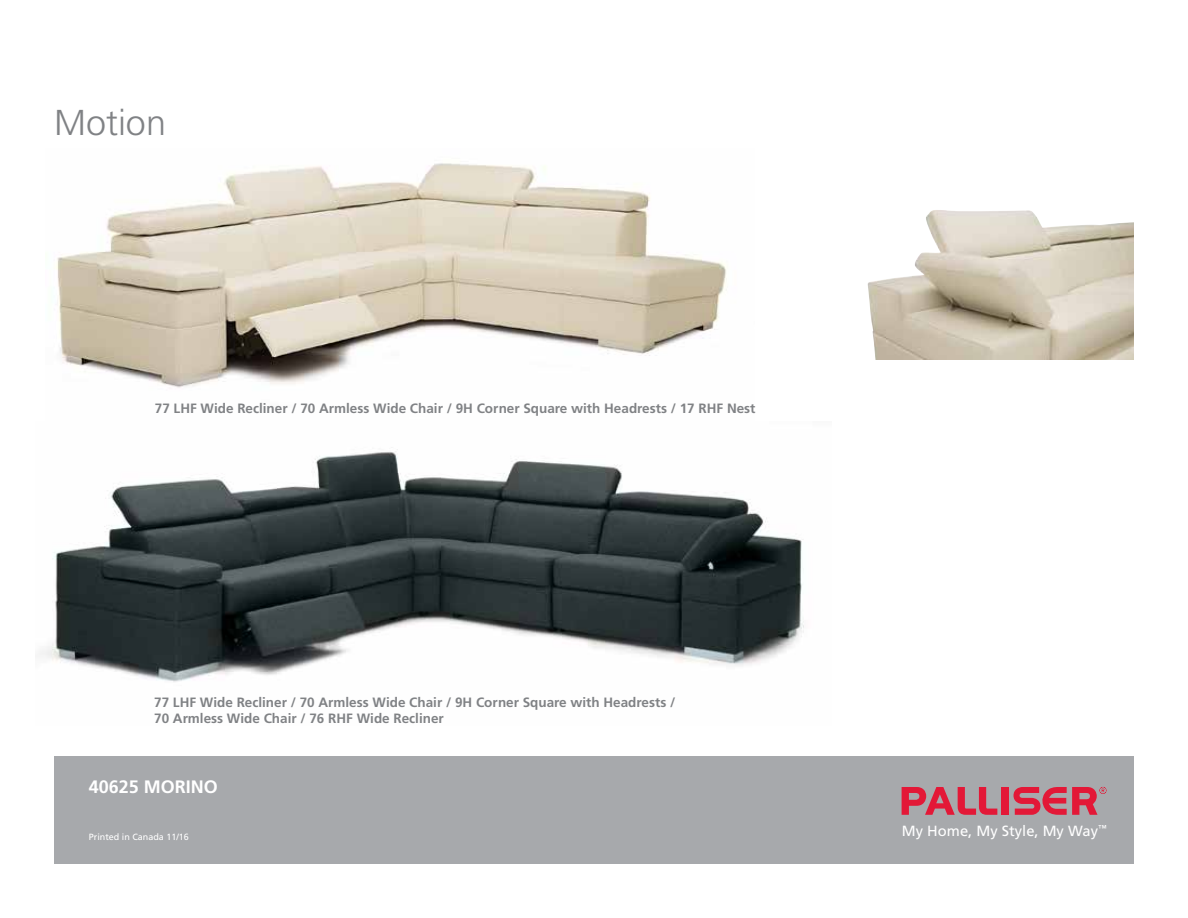
<style>
.page{position:relative;width:1188px;height:918px;background:#fff}
.page>*{position:absolute;margin:0;border:0;box-sizing:border-box;transform-origin:0 0}
.t1{font:300 36px "Frutiger";color:#808285}
.t2{font:700 18px "Frutiger";color:#fff}
.t3{font:14.7px "Frutiger";color:#fff}
.t4{font:700 13.5px/16.2px "Frutiger";color:#808285}
.t5{font:9px "Frutiger";color:#fff}
</style>
<div class="page">
<img style="left:39px;top:449px;width:765px;height:233px">
<img style="left:56px;top:163px;width:671px;height:225px">
<div style="left:54px;top:756px;width:1080px;height:108px;background:#a7a9ac"></div>
<svg style="left:902px;top:787px;width:95px;height:28px"></svg>
<div style="left:1001px;top:787px;width:7px;height:28px;background:#e31837"></div>
<svg style="left:1014px;top:787px;width:93px;height:28px"></svg>
<img style="left:867px;top:210px;width:267px;height:150px">
<h1 class="t1" style="left:54px;top:102px;width:114px">Motion</h1>
<p class="t4" style="left:155px;top:400px;width:602px">77 LHF Wide Recliner / 70 Armless Wide Chair / 9H Corner Square with Headrests / 17 RHF Nest</p>
<p class="t4" style="left:154px;top:695px;width:523px">77 LHF Wide Recliner / 70 Armless Wide Chair / 9H Corner Square with Headrests /<br>70 Armless Wide Chair / 76 RHF Wide Recliner</p>
<h2 class="t2" style="left:89px;top:776px;width:131px">40625 MORINO</h2>
<p class="t5" style="left:89px;top:832px;width:102px">Printed in Canada 11/16</p>
<p class="t3" style="left:902px;top:822px;width:206px">My Home, My Style, My Way<sup>™</sup></p>
</div>
